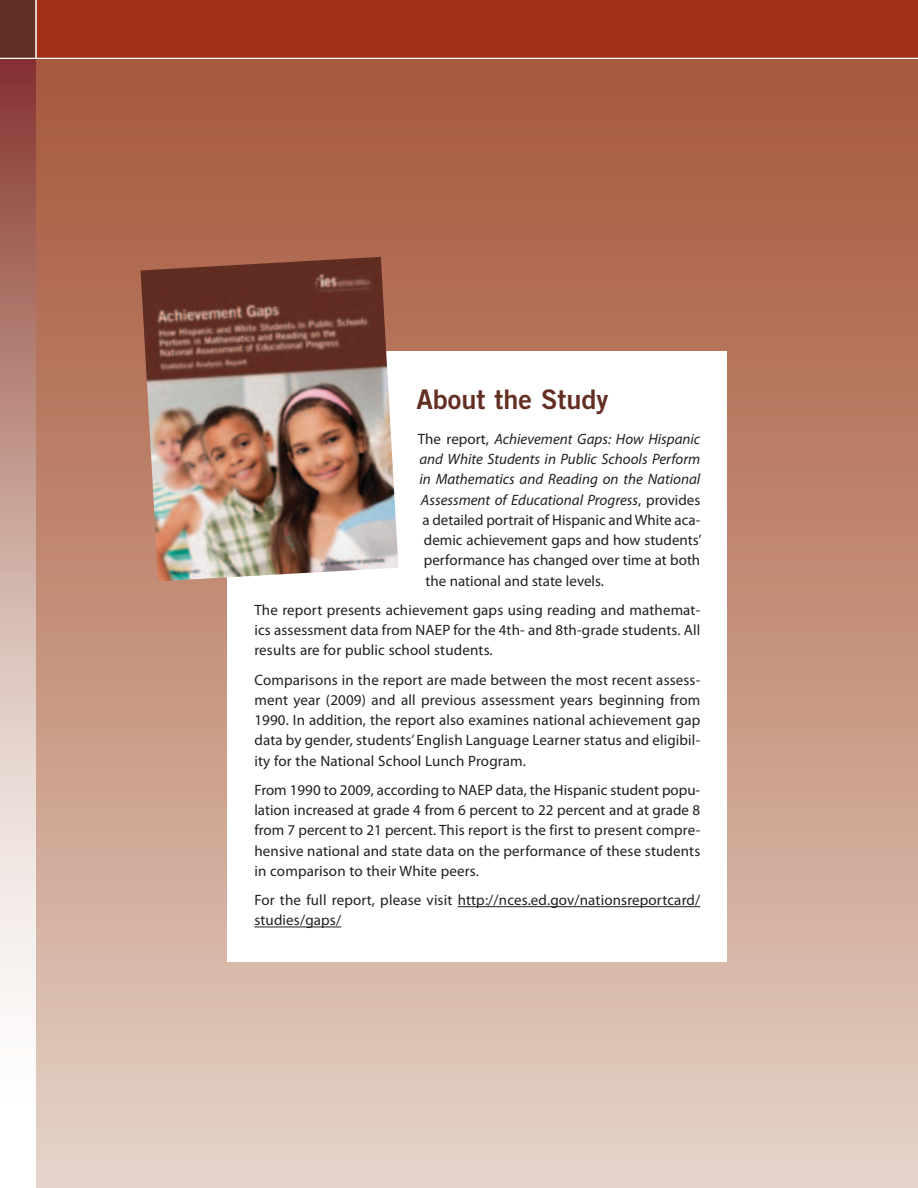
<style>
.page{position:relative;width:918px;height:1188px;background:#fff}
.page>*{position:absolute;margin:0;border:0;box-sizing:border-box;transform-origin:0 0}
.t1{font:27px "Trade Gothic Bold Two";color:#632f23}
.t2{font:15px/20.2px "Myriad Pro";letter-spacing:.01em;color:#231f20;text-align:justify}
.t3{font:italic 15px "Myriad Pro";color:#231f20}
.s1{font-style:normal}
</style>
<div class="page">
<div style="left:0;top:0;width:918px;height:58px;background:#a42f18"></div>
<div style="left:0;top:0;width:36px;height:58px;background:#632f23"></div>
<hr style="left:35px;top:0;width:2px;height:1188px;background:#fff">
<svg style="left:36px;top:1066px;width:1px;height:122px"></svg>
<div style="left:37px;top:59px;width:881px;height:1129px;background:linear-gradient(to bottom,#a55438,#e4d2c5)"></div>
<svg style="left:0;top:59px;width:36px;height:947px;background:#c7a29a"></svg>
<div style="left:227px;top:351px;width:500px;height:610px;background:#fff"></div>
<hr style="left:458px;top:906px;width:242px;height:1px;background:#231f20">
<hr style="left:254px;top:927px;width:87px;height:1px;background:#231f20">
<img style="left:141px;top:257px;width:257px;height:324px">
<h2 class="t1" style="left:416px;top:382px;width:194px">About the Study</h2>
<p class="t3" style="left:418px;top:430px;width:284px"><span class="s1">The report,</span> Achievement Gaps: How Hispanic</p>
<p class="t3" style="left:419px;top:450px;width:282px">and White Students in Public Schools Perform</p>
<p class="t3" style="left:419px;top:470px;width:282px">in Mathematics and Reading on the National</p>
<p class="t3" style="left:421px;top:490px;width:281px">Assessment of Educational Progress<span class="s1">, provides</span></p>
<p class="t2" style="left:422px;top:510px;width:279px">a detailed portrait of Hispanic and White aca-</p>
<p class="t2" style="left:424px;top:530px;width:279px">demic achievement gaps and how students’</p>
<p class="t2" style="left:424px;top:550px;width:278px">performance has changed over time at both</p>
<p class="t2" style="left:425px;top:570px;width:180px">the national and state levels.</p>
<p class="t2" style="left:254px;top:600px;width:447px">The report presents achievement gaps using reading and mathemat&shy;ics assessment data from NAEP for the 4th- and 8th-grade students. All results are for public school students.</p>
<p class="t2" style="left:254px;top:669px;width:447px">Comparisons in the report are made between the most recent assess&shy;ment year (2009) and all previous assessment years beginning from 1990. In addition, the report also examines national achievement gap data by gender, students’ English Language Learner status and eligibil&shy;ity for the National School Lunch Program.</p>
<p class="t2" style="left:254px;top:780px;width:447px">From 1990 to 2009, according to NAEP data, the Hispanic student popu&shy;lation increased at grade 4 from 6 percent to 22 percent and at grade 8 from 7 percent to 21 percent. This report is the first to present compre&shy;hensive national and state data on the performance of these students in comparison to their White peers.</p>
<p class="t2" style="left:254px;top:890px;width:447px">For the full report, please visit http://nces.ed.gov/nationsreportcard/ studies/gaps/</p>
</div>
